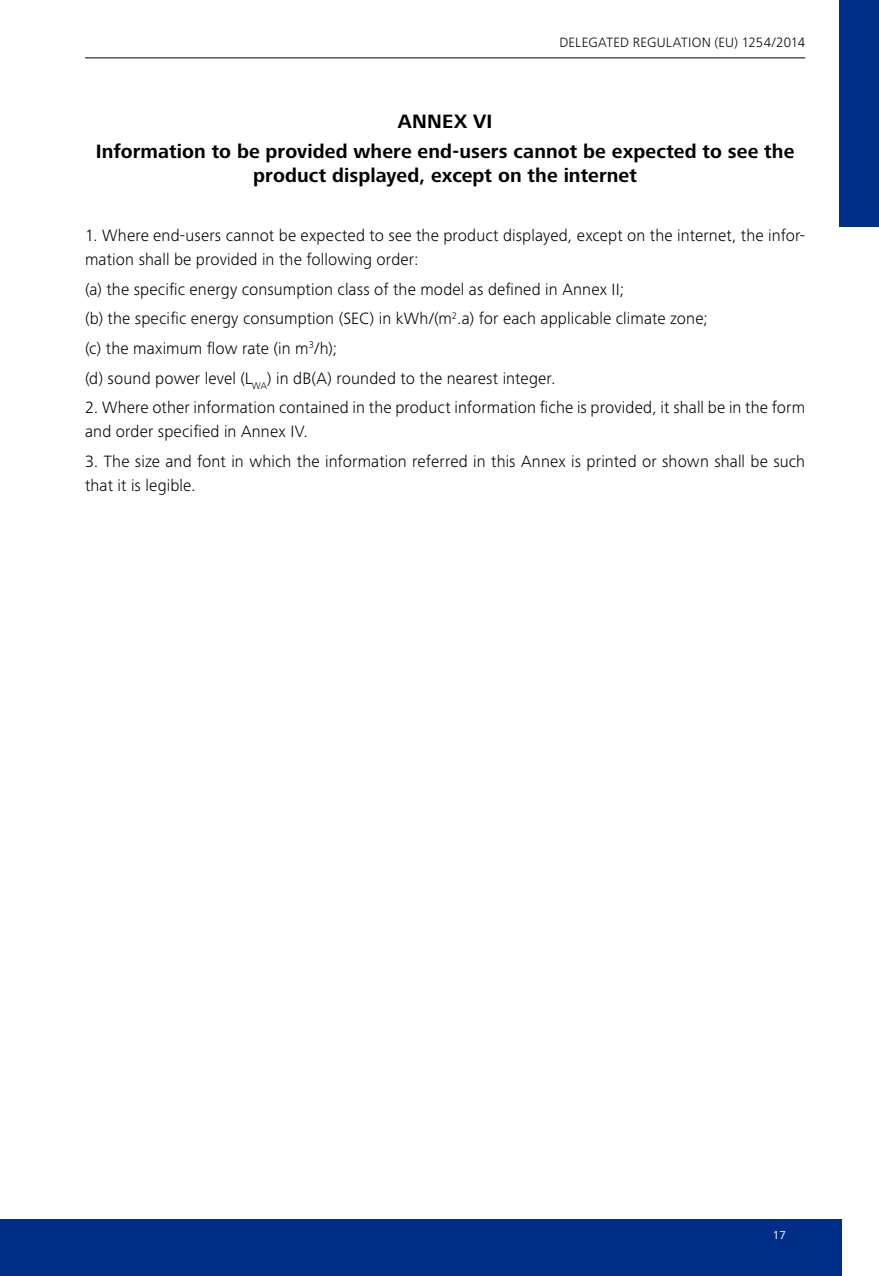
<style>
.page{position:relative;width:879px;height:1276px;background:#fff}
.page>*{position:absolute;margin:0;border:0;box-sizing:border-box;transform-origin:0 0}
.t1{font:700 20px/29.6px "Frutiger Next Pro";letter-spacing:.005em;color:#000;text-align:center}
.t2{font:300 17px/24px "Frutiger Next Pro";letter-spacing:.01em;color:#000}
.t3{font:300 14px "Frutiger Next Pro";letter-spacing:.015em;color:#000}
.t4{font:12px "Frutiger Next Pro";color:#fff}
</style>
<div class="page">
<hr style="left:85px;top:58px;width:720px;height:1px;background:#000">
<div style="left:0;top:1219px;width:841px;height:57px;background:#002f87"></div>
<div style="left:839px;top:0;width:40px;height:227px;background:#002f87"></div>
<p class="t3" style="left:559px;top:35px;width:247px">DELEGATED REGULATION (EU) 1254/2014</p>
<p class="t1" style="left:96px;top:106px;width:700px">ANNEX VI<br>Information to be provided where end-users cannot be expected to see the</p>
<p class="t1" style="left:253px;top:160px;width:385px">product displayed, except on the internet</p>
<p class="t2" style="left:85px;top:223px;width:722px">1. Where end-users cannot be expected to see the product displayed, except on the internet, the infor&shy;mation shall be provided in the following order:</p>
<p class="t2" style="left:85px;top:274px;width:624px;line-height:29.6px">(a) the specific energy consumption class of the model as defined in Annex II;<br>(b) the specific energy consumption (SEC) in kWh/(m<sup>2</sup>.a) for each applicable climate zone; (c) the maximum flow rate (in m<sup>3</sup>/h);<br>(d) sound power level (L<sub>WA</sub>) in dB(A) rounded to the nearest integer.</p>
<p class="t2" style="left:85px;top:395px;width:722px">2. Where other information contained in the product information fiche is provided, it shall be in the form and order specified in Annex IV.</p>
<p class="t2" style="left:85px;top:449px;width:721px">3. The size and font in which the information referred in this Annex is printed or shown shall be such that it is legible.</p>
<p class="t4" style="left:773px;top:1227px;width:15px">17</p>
</div>
